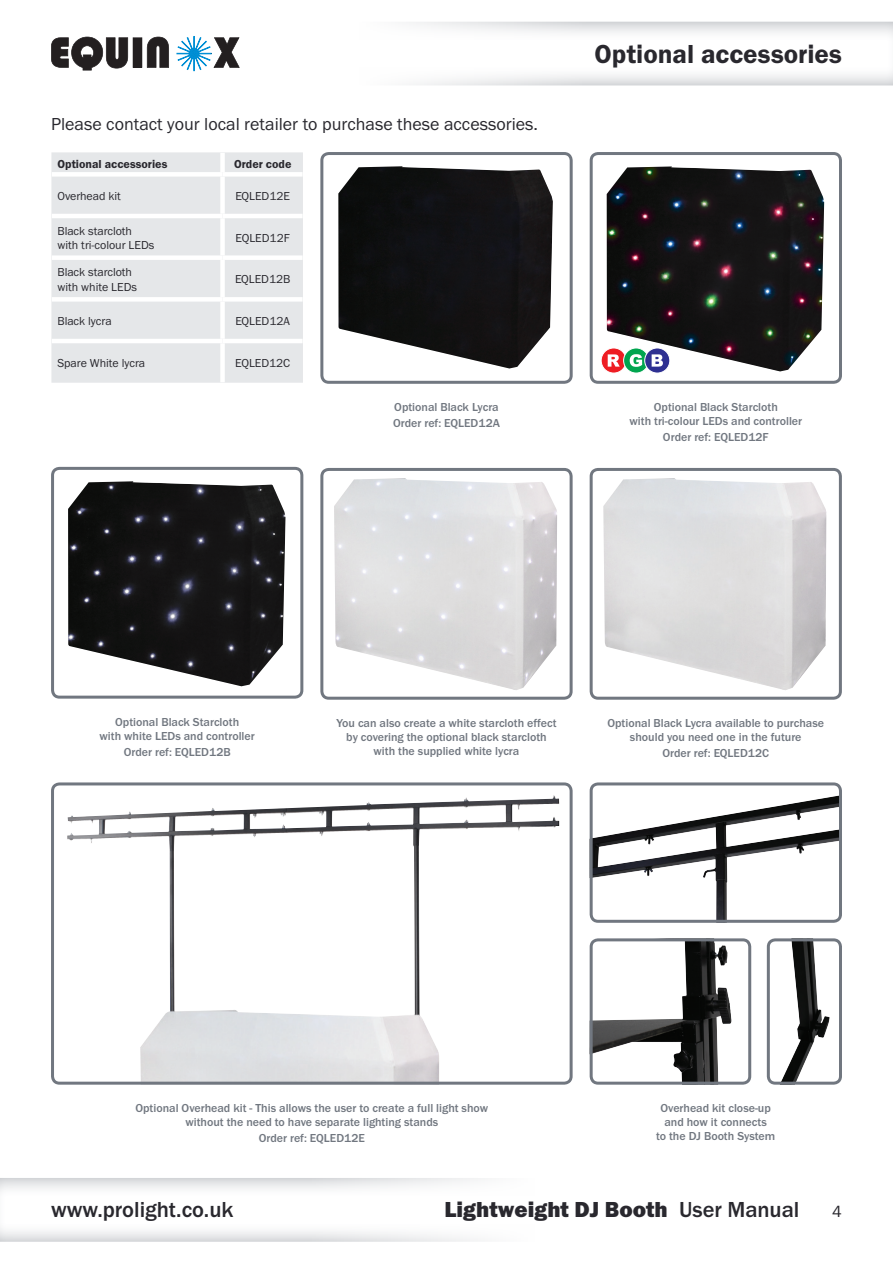
<style>
.page{position:relative;width:893px;height:1263px;background:#fff}
.page>*{position:absolute;margin:0;border:0;box-sizing:border-box;transform-origin:0 0}
.t1{font:600 27px "Franklin Gothic FS";color:#29282e}
.t2{font:22.5px "Franklin Gothic FS Hvy";color:#29282e}
.t3{font:500 22.5px "Franklin Gothic FS";color:#29282e}
.Description{font:18px "Franklin Gothic FS";color:#29282e}
.t4{font:16.5px "Franklin Gothic FS";color:#29282e}
.Extras{font:500 12px/14.2px "Franklin Gothic FS";color:#717780;text-align:center}
.t5{font:12px/14.4px "Franklin Gothic FS";color:#29282e}
.t6{font:600 12px "Franklin Gothic FS";color:#29282e}
.s1{font-family:"Franklin Gothic FS";font-weight:500}
</style>
<div class="page">
<div style="left:0;top:1168px;width:893px;height:75px;background:#717780;opacity:.7"></div>
<div style="left:0;top:21px;width:893px;height:66px;background:#717780;opacity:.7"></div>
<svg style="left:51px;top:37px;width:118px;height:33px"></svg>
<div style="left:193px;top:36px;width:2px;height:35px;border:1px solid #008fd5"></div>
<svg style="left:177px;top:37px;width:63px;height:33px"></svg>
<div style="left:51px;top:152px;width:252px;height:231px;background:#e5e7e9"></div>
<div style="left:220px;top:153px;width:5px;height:19px;background:#fff"></div>
<div style="left:52px;top:172px;width:171px;height:5px;background:#fff"></div>
<div style="left:223px;top:172px;width:80px;height:5px;background:#fff"></div>
<div style="left:220px;top:177px;width:5px;height:37px;background:#fff"></div>
<hr style="left:52px;top:214px;width:171px;height:4px;background:#fff">
<hr style="left:223px;top:214px;width:80px;height:4px;background:#fff">
<div style="left:220px;top:218px;width:5px;height:37px;background:#fff"></div>
<div style="left:52px;top:255px;width:171px;height:5px;background:#fff"></div>
<div style="left:223px;top:255px;width:80px;height:5px;background:#fff"></div>
<div style="left:220px;top:260px;width:5px;height:37px;background:#fff"></div>
<div style="left:52px;top:297px;width:171px;height:5px;background:#fff"></div>
<div style="left:223px;top:297px;width:80px;height:5px;background:#fff"></div>
<div style="left:220px;top:302px;width:5px;height:37px;background:#fff"></div>
<hr style="left:52px;top:339px;width:171px;height:4px;background:#fff">
<hr style="left:223px;top:339px;width:80px;height:4px;background:#fff">
<div style="left:220px;top:343px;width:5px;height:39px;background:#fff"></div>
<img style="left:67px;top:795px;width:492px;height:286px">
<div style="left:51px;top:782px;width:522px;height:303px;border:3px solid #717780;border-radius:7px"></div>
<img style="left:594px;top:942px;width:137px;height:139px">
<div style="left:590px;top:938px;width:161px;height:147px;border:3px solid #717780;border-radius:7px"></div>
<img style="left:781px;top:942px;width:49px;height:139px">
<div style="left:767px;top:938px;width:75px;height:147px;border:3px solid #717780;border-radius:7px"></div>
<img style="left:594px;top:795px;width:244px;height:124px">
<div style="left:590px;top:782px;width:252px;height:141px;border:3px solid #717780;border-radius:7px"></div>
<div style="left:320px;top:152px;width:253px;height:232px;border:3px solid #717780;border-radius:7px"></div>
<img style="left:338px;top:166px;width:215px;height:202px">
<div style="left:51px;top:467px;width:252px;height:232px;border:3px solid #717780;border-radius:7px"></div>
<img style="left:68px;top:481px;width:218px;height:205px">
<div style="left:590px;top:152px;width:252px;height:232px;border:3px solid #717780;border-radius:7px"></div>
<img style="left:607px;top:166px;width:217px;height:205px">
<div style="left:590px;top:468px;width:252px;height:232px;border:3px solid #717780;border-radius:7px"></div>
<img style="left:603px;top:478px;width:223px;height:212px">
<div style="left:320px;top:468px;width:253px;height:232px;border:3px solid #717780;border-radius:7px"></div>
<img style="left:334px;top:478px;width:223px;height:212px">
<div style="left:601px;top:348px;width:25px;height:25px;background:#ee1d23;border-radius:50%"></div>
<div style="left:601px;top:348px;width:26px;height:25px;border:1px solid #fff;border-radius:50%"></div>
<svg style="left:608px;top:354px;width:12px;height:13px"></svg>
<svg style="left:624px;top:348px;width:25px;height:25px"></svg>
<div style="left:623px;top:348px;width:26px;height:25px;border:1px solid #fff;border-radius:50%"></div>
<svg style="left:630px;top:354px;width:12px;height:13px"></svg>
<div style="left:645px;top:348px;width:25px;height:25px;background:#2e3092;border-radius:50%"></div>
<div style="left:644px;top:348px;width:26px;height:25px;border:1px solid #fff;border-radius:50%"></div>
<svg style="left:652px;top:354px;width:11px;height:13px"></svg>
<p class="Description" style="left:51px;top:114px;width:488px">Please contact your local retailer to purchase these accessories.</p>
<p class="t6" style="left:57px;top:158px;width:111px">Optional accessories</p>
<p class="t6" style="left:234px;top:158px;width:59px">Order code</p>
<p class="t5" style="left:57px;top:189px;width:65px">Overhead kit</p>
<p class="t5" style="left:235px;top:189px;width:56px">EQLED12E</p>
<p class="t5" style="left:57px;top:224px;width:99px">Black starcloth with tri-colour LEDs</p>
<p class="t5" style="left:236px;top:231px;width:56px">EQLED12F</p>
<p class="t5" style="left:57px;top:265px;width:81px">Black starcloth with white LEDs</p>
<p class="t5" style="left:235px;top:272px;width:57px">EQLED12B</p>
<p class="t5" style="left:57px;top:314px;width:56px">Black lycra</p>
<p class="t5" style="left:235px;top:314px;width:56px">EQLED12A</p>
<p class="t5" style="left:57px;top:356px;width:89px">Spare White lycra</p>
<p class="t5" style="left:235px;top:356px;width:57px">EQLED12C</p>
<p class="Extras" style="left:394px;top:400px;width:106px">Optional Black Lycra</p>
<p class="Extras" style="left:393px;top:416px;width:108px">Order ref: EQLED12A</p>
<p class="t1" style="left:595px;top:39px;width:249px">Optional accessories</p>
<p class="Extras" style="left:629px;top:400px;width:174px">Optional Black Starcloth<br>with tri-colour LEDs and controller</p>
<p class="Extras" style="left:663px;top:430px;width:107px">Order ref: EQLED12F</p>
<p class="Extras" style="left:100px;top:715px;width:157px">Optional Black Starcloth<br>with white LEDs and controller</p>
<p class="Extras" style="left:124px;top:745px;width:108px">Order ref: EQLED12B</p>
<p class="Extras" style="left:336px;top:716px;width:222px">You can also create a white starcloth effect by covering the optional black starcloth with the supplied white lycra</p>
<p class="Extras" style="left:607px;top:716px;width:218px">Optional Black Lycra available to purchase should you need one in the future</p>
<p class="Extras" style="left:662px;top:746px;width:108px">Order ref: EQLED12C</p>
<p class="Extras" style="left:135px;top:1100px;width:354px">Optional Overhead kit - This allows the user to create a full light show without the need to have separate lighting stands</p>
<p class="Extras" style="left:259px;top:1131px;width:108px">Order ref: EQLED12E</p>
<p class="Extras" style="left:656px;top:1100px;width:121px">Overhead kit close-up and how it connects<br>to the DJ Booth System</p>
<h2 class="t3" style="left:51px;top:1197px;width:184px">www.prolight.co.uk</h2>
<h2 class="t2" style="left:444px;top:1197px;width:357px">Lightweight DJ Booth <span class="s1">User Manual</span></h2>
<h3 class="t4" style="left:832px;top:1203px;width:11px">4</h3>
</div>
